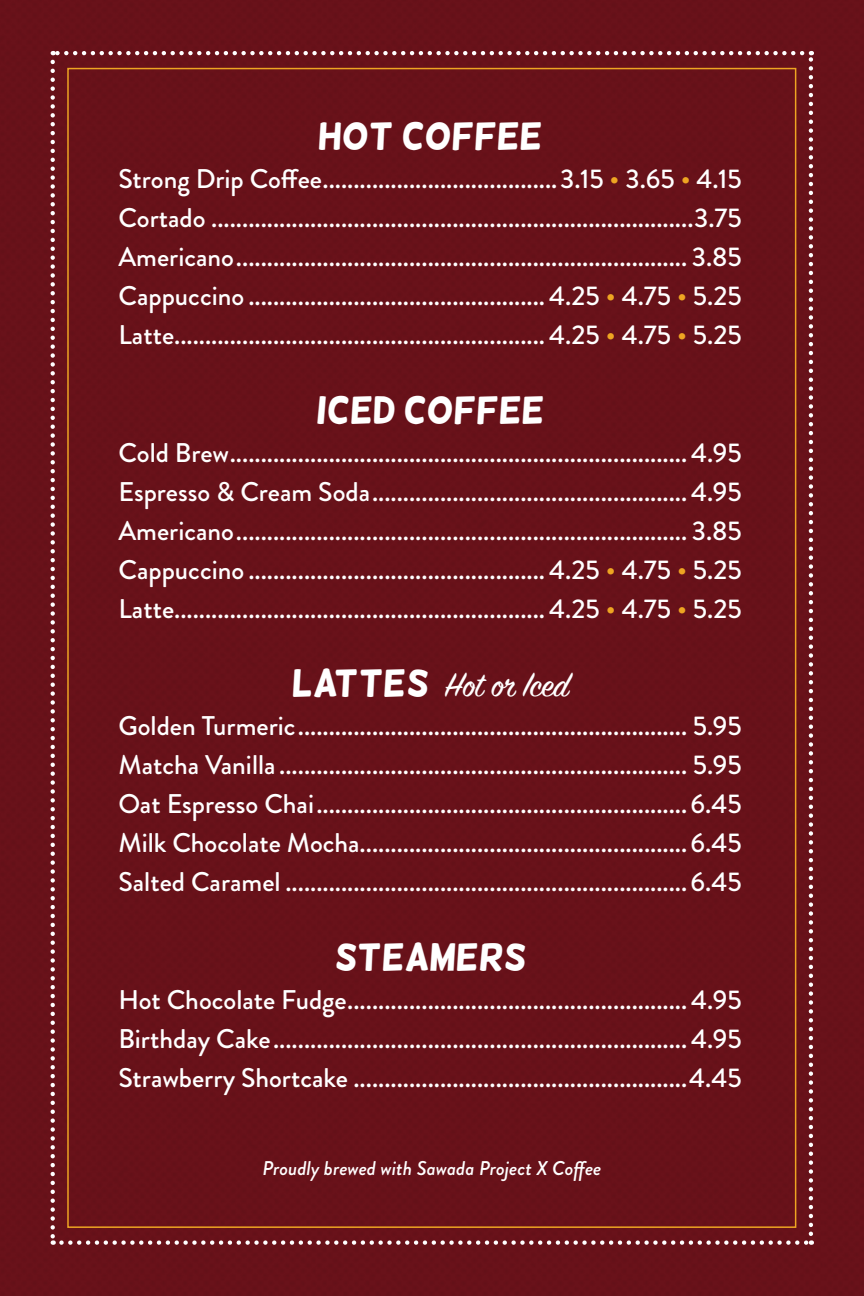
<style>
.page{position:relative;width:864px;height:1296px;background:#681119}
.page>*{position:absolute;margin:0;border:0;box-sizing:border-box;transform-origin:0 0}
.t1{font:37.5px "Helsinki";color:#fff}
.t2{font:37.5px "Sign Painter House Script";color:#fff}
.t3{font:500 27px "Brandon Grotesque";color:#fff}
.t4{font:italic 500 19.8px "Brandon Grotesque";color:#fff}
.s1{color:#eea522}
.s2{font-family:"Helsinki"}
</style>
<div class="page">
<svg style="left:61px;top:1240px;width:751px;height:5px"></svg>
<svg style="left:809px;top:51px;width:4px;height:1183px"></svg>
<svg style="left:53px;top:51px;width:749px;height:4px"></svg>
<svg style="left:51px;top:62px;width:4px;height:1183px"></svg>
<p class="t1" style="left:318px;top:117px;width:226px">HOT COFFEE</p>
<p class="t3" style="left:119px;top:160px;width:625px">Strong Drip Coffee......................................3.15 <span class="s1">•</span> 3.65 <span class="s1">•</span> 4.15</p>
<p class="t3" style="left:119px;top:199px;width:625px">Cortado ..............................................................................3.75</p>
<p class="t3" style="left:119px;top:238px;width:625px">Americano......................................................................... 3.85</p>
<p class="t3" style="left:119px;top:277px;width:625px">Cappuccino ................................................ 4.25 <span class="s1">•</span> 4.75 <span class="s1">•</span> 5.25</p>
<p class="t3" style="left:119px;top:316px;width:625px">Latte............................................................ 4.25 <span class="s1">•</span> 4.75 <span class="s1">•</span> 5.25</p>
<p class="t1" style="left:316px;top:391px;width:230px">ICED COFFEE</p>
<p class="t3" style="left:119px;top:434px;width:625px">Cold Brew..........................................................................4.95</p>
<p class="t3" style="left:119px;top:473px;width:625px">Espresso &amp; Cream Soda...................................................4.95</p>
<p class="t3" style="left:119px;top:512px;width:625px">Americano......................................................................... 3.85</p>
<p class="t3" style="left:119px;top:551px;width:625px">Cappuccino ................................................ 4.25 <span class="s1">•</span> 4.75 <span class="s1">•</span> 5.25</p>
<p class="t3" style="left:119px;top:590px;width:625px">Latte............................................................ 4.25 <span class="s1">•</span> 4.75 <span class="s1">•</span> 5.25</p>
<p class="t2" style="left:292px;top:662px;width:278px"><span class="s2">LATTES</span> Hot or Iced</p>
<p class="t3" style="left:119px;top:707px;width:625px">Golden Turmeric............................................................... 5.95</p>
<p class="t3" style="left:119px;top:746px;width:625px">Matcha Vanilla .................................................................. 5.95</p>
<p class="t3" style="left:119px;top:785px;width:625px">Oat Espresso Chai............................................................6.45</p>
<p class="t3" style="left:119px;top:824px;width:625px">Milk Chocolate Mocha.....................................................6.45</p>
<p class="t3" style="left:119px;top:863px;width:625px">Salted Caramel .................................................................6.45</p>
<p class="t1" style="left:335px;top:938px;width:193px">STEAMERS</p>
<p class="t3" style="left:119px;top:981px;width:625px">Hot Chocolate Fudge.......................................................4.95</p>
<p class="t3" style="left:119px;top:1020px;width:625px">Birthday Cake...................................................................4.95</p>
<p class="t3" style="left:119px;top:1059px;width:625px">Strawberry Shortcake ......................................................4.45</p>
<p class="t4" style="left:263px;top:1154px;width:340px">Proudly brewed with Sawada Project X Coffee</p>
</div>
